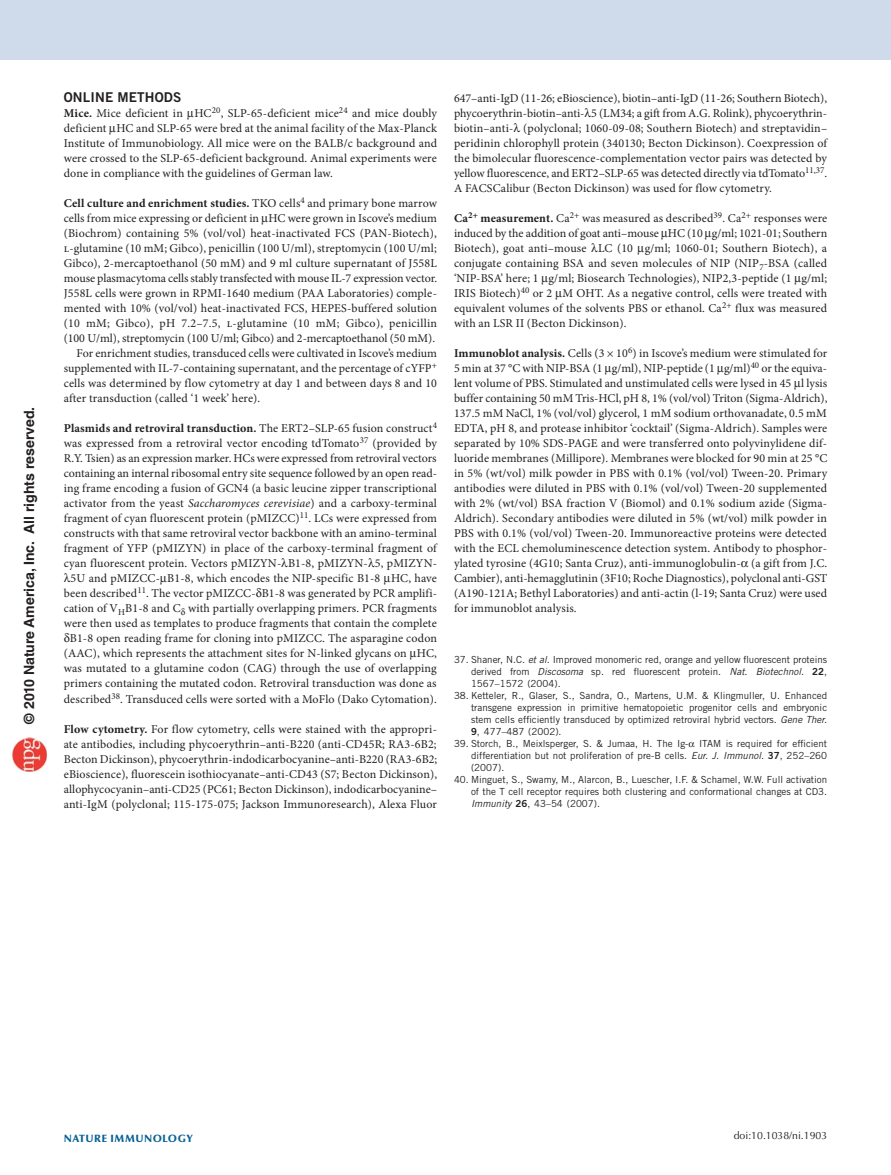
<style>
.page{position:relative;width:891px;height:1175px;background:#fff}
.page>*{position:absolute;margin:0;border:0;box-sizing:border-box;transform-origin:0 0}
.t1{font:700 14.1px "Helvetica LT Std";color:#231f20}
.pSec1ttlOnlineMethod{font:13.5px "Trade Gothic LT Std Bd 2";letter-spacing:.01em;color:#231f20}
.pFirstParaMethod{font:12px/15px "Minion Pro";letter-spacing:.01em;color:#231f20;text-align:justify}
.pFirstParaMethod1{font:12px/15px "Minion Pro";letter-spacing:.01em;color:#231f20;text-align:justify}
.pParaMethod{font:12px/15px "Minion Pro";letter-spacing:.01em;color:#231f20;text-align:justify}
.pDoiLRH{font:10.5px "Optima LT Std";color:#231f20}
.t2{font:900 10.5px "Optima LT Std";letter-spacing:.05em;color:#086193}
.pReference2{font:9.75px/12px "Trade Gothic LT Std";color:#231f20;text-align:justify}
.s1{font-weight:700}
.s2{font-style:italic}
.s3{font-family:"Trade Gothic LT Std Bd 2"}
</style>
<div class="page">
<img style="left:12px;top:738px;width:34px;height:34px">
<div style="left:0;top:0;width:891px;height:60px;background:#cfdbea"></div>
<p class="t1" style="left:21px;top:723px;width:318px;rotate:-90deg">© 2010 Nature America, Inc. All rights reserved.</p>
<p class="pSec1ttlOnlineMethod" style="left:64px;top:89px;width:119px">ONLINE METHODS</p>
<p class="pFirstParaMethod1" style="left:64px;top:106px;width:375px"><span class="s1">Mice.</span> Mice deficient in HC<sup>20</sup>, SLP-65-deficient mice<sup>24</sup> and mice doubly deficient HC and SLP-65 were bred at the animal facility of the Max-Planck Institute of Immunobiology. All mice were on the BALB/c background and were crossed to the SLP-65-deficient background. Animal experiments were done in compliance with the guidelines of German law.</p>
<p class="pFirstParaMethod" style="left:64px;top:196px;width:375px"><span class="s1">Cell culture and enrichment studies.</span> TKO cells<sup>4</sup> and primary bone marrow cells from mice expressing or deficient in HC were grown in Iscove’s medium (Biochrom) containing 5% (vol/vol) heat-inactivated FCS (PAN-Biotech), l-glutamine (10 mM; Gibco), penicillin (100 U/ml), streptomycin (100 U/ml; Gibco), 2-mercaptoethanol (50 mM) and 9 ml culture supernatant of J558L mouse plasmacytoma cells stably transfected with mouse IL-7 expression vector.<br>J558L cells were grown in RPMI-1640 medium (PAA Laboratories) comple&shy;mented with 10% (vol/vol) heat-inactivated FCS, HEPES-buffered solution (10 mM; Gibco), pH 7.2–7.5, l-glutamine (10 mM; Gibco), penicillin (100 U/ml), streptomycin (100 U/ml; Gibco) and 2-mercaptoethanol (50 mM).</p>
<p class="pParaMethod" style="left:64px;top:346px;width:375px;text-indent:13px">For enrichment studies, transduced cells were cultivated in Iscove’s medium supplemented with IL-7-containing supernatant, and the percentage of cYFP<sup>+ </sup>cells was determined by flow cytometry at day 1 and between days 8 and 10 after transduction (called ‘1 week’ here).</p>
<p class="pFirstParaMethod" style="left:64px;top:421px;width:375px;text-align:center"><span class="s1">Plasmids and retroviral transduction.</span> The ERT2–SLP-65 fusion construct<sup>4 </sup>was expressed from a retroviral vector encoding tdTomato<sup>37</sup> (provided by R.Y. Tsien) as an expression marker. HCs were expressed from retroviral vectors containing an internal ribosomal entry site sequence followed by an open read&shy;ing frame encoding a fusion of GCN4 (a basic leucine zipper transcriptional activator from the yeast <span class="s2">Saccharomyces cerevisiae</span>) and a carboxy-terminal fragment of cyan fluorescent protein (pMIZCC)<sup>11</sup>. LCs were expressed from constructs with that same retroviral vector backbone with an amino-terminal fragment of YFP (pMIZYN) in place of the carboxy-terminal fragment of cyan fluorescent protein. Vectors pMIZYN- B1-8, pMIZYN- 5, pMIZYN-5U and pMIZCC- B1-8, which encodes the NIP-specific B1-8 HC, have been described<sup>11</sup>. The vector pMIZCC- B1-8 was generated by PCR amplifi&shy;cation of V<sub>H</sub>B1-8 and C with partially overlapping primers. PCR fragments were then used as templates to produce fragments that contain the complete B1-8 open reading frame for cloning into pMIZCC. The asparagine codon (AAC), which represents the attachment sites for N-linked glycans on HC, was mutated to a glutamine codon (CAG) through the use of overlapping primers containing the mutated codon. Retroviral transduction was done as described<sup>38</sup>. Transduced cells were sorted with a MoFlo (Dako Cytomation).</p>
<p class="pFirstParaMethod" style="left:64px;top:721px;width:375px"><span class="s1">Flow cytometry.</span> For flow cytometry, cells were stained with the appropri&shy;ate antibodies, including phycoerythrin–anti-B220 (anti-CD45R; RA3-6B2; Becton Dickinson), phycoerythrin-indodicarbocyanine–anti-B220 (RA3-6B2; eBioscience), fluorescein isothiocyanate–anti-CD43 (S7; Becton Dickinson), allophycocyanin–anti-CD25 (PC61; Becton Dickinson), indodicarbocyanine– anti-IgM (polyclonal; 115-175-075; Jackson Immunoresearch), Alexa Fluor</p>
<p class="pFirstParaMethod" style="left:454px;top:91px;width:375px">647–anti-IgD (11-26; eBioscience), biotin–anti-IgD (11-26; Southern Biotech), phycoerythrin-biotin–anti- 5 (LM34; a gift from A.G. Rolink), phycoerythrin&shy;biotin–anti- (polyclonal; 1060-09-08; Southern Biotech) and streptavidin– peridinin chlorophyll protein (340130; Becton Dickinson). Coexpression of the bimolecular fluorescence-complementation vector pairs was detected by yellow fluorescence, and ERT2–SLP-65 was detected directly via tdTomato<sup>11,37</sup>.<br>A FACSCalibur (Becton Dickinson) was used for flow cytometry.</p>
<p class="pFirstParaMethod" style="left:454px;top:211px;width:375px"><span class="s1">Ca</span><sup>2+</sup> <span class="s1">measurement.</span> Ca<sup>2+</sup> was measured as described<sup>39</sup>. Ca<sup>2+</sup> responses were induced by the addition of goat anti–mouse HC (10 g/ml; 1021-01; Southern Biotech), goat anti–mouse LC (10 g/ml; 1060-01; Southern Biotech), a conjugate containing BSA and seven molecules of NIP (NIP<sub>7</sub>-BSA (called ‘NIP-BSA’ here; 1 g/ml; Biosearch Technologies), NIP2,3-peptide (1 g/ml; IRIS Biotech)<sup>40</sup> or 2 M OHT. As a negative control, cells were treated with equivalent volumes of the solvents PBS or ethanol. Ca<sup>2+</sup> flux was measured with an LSR II (Becton Dickinson).</p>
<p class="pFirstParaMethod" style="left:454px;top:346px;width:375px"><span class="s1">Immunoblot analysis.</span> Cells (3 × 10<sup>6</sup>) in Iscove’s medium were stimulated for 5 min at 37 °C with NIP-BSA (1 g/ml), NIP-peptide (1 g/ml)<sup>40</sup> or the equiva&shy;lent volume of PBS. Stimulated and unstimulated cells were lysed in 45 l lysis buffer containing 50 mM Tris-HCl, pH 8, 1% (vol/vol) Triton (Sigma-Aldrich), 137.5 mM NaCl, 1% (vol/vol) glycerol, 1 mM sodium orthovanadate, 0.5 mM EDTA, pH 8, and protease inhibitor ‘cocktail’ (Sigma-Aldrich). Samples were separated by 10% SDS-PAGE and were transferred onto polyvinylidene dif&shy;luoride membranes (Millipore). Membranes were blocked for 90 min at 25 °C in 5% (wt/vol) milk powder in PBS with 0.1% (vol/vol) Tween-20. Primary antibodies were diluted in PBS with 0.1% (vol/vol) Tween-20 supplemented with 2% (wt/vol) BSA fraction V (Biomol) and 0.1% sodium azide (Sigma-Aldrich). Secondary antibodies were diluted in 5% (wt/vol) milk powder in PBS with 0.1% (vol/vol) Tween-20. Immunoreactive proteins were detected with the ECL chemoluminescence detection system. Antibody to phosphor&shy;ylated tyrosine (4G10; Santa Cruz), anti-immunoglobulin- (a gift from J.C.<br>Cambier), anti-hemagglutinin (3F10; Roche Diagnostics), polyclonal anti-GST (A190-121A; Bethyl Laboratories) and anti-actin (l-19; Santa Cruz) were used for immunoblot analysis.</p>
<p class="pReference2" style="left:471px;top:654px;width:358px;text-indent:-17px">37. Shaner, N.C. <span class="s2">et al.</span> Improved monomeric red, orange and yellow fluorescent proteins derived from <span class="s2">Discosoma</span> sp. red fluorescent protein. <span class="s2">Nat. Biotechnol.</span> <span class="s3">22</span>, 1567–1572 (2004).</p>
<p class="pReference2" style="left:471px;top:690px;width:358px;text-indent:-17px">38. Ketteler, R., Glaser, S., Sandra, O., Martens, U.M. &amp; Klingmuller, U. Enhanced transgene expression in primitive hematopoietic progenitor cells and embryonic stem cells efficiently transduced by optimized retroviral hybrid vectors. <span class="s2">Gene Ther.<br></span><span class="s3">9</span>, 477–487 (2002).</p>
<p class="pReference2" style="left:471px;top:738px;width:358px;text-indent:-17px">39. Storch, B., Meixlsperger, S. &amp; Jumaa, H. The Ig- ITAM is required for efficient differentiation but not proliferation of pre-B cells. <span class="s2">Eur. J. Immunol.</span> <span class="s3">37</span>, 252–260 (2007).</p>
<p class="pReference2" style="left:471px;top:774px;width:358px;text-indent:-17px">40. Minguet, S., Swamy, M., Alarcon, B., Luescher, I.F. &amp; Schamel, W.W. Full activation of the T cell receptor requires both clustering and conformational changes at CD3.<br><span class="s2">Immunity</span> <span class="s3">26</span>, 43–54 (2007).</p>
<p class="t2" style="left:64px;top:1132px;width:131px">NATURE IMMUNOLOGY</p>
<p class="pDoiLRH" style="left:734px;top:1129px;width:95px">doi:10.1038/ni.1903</p>
</div>
